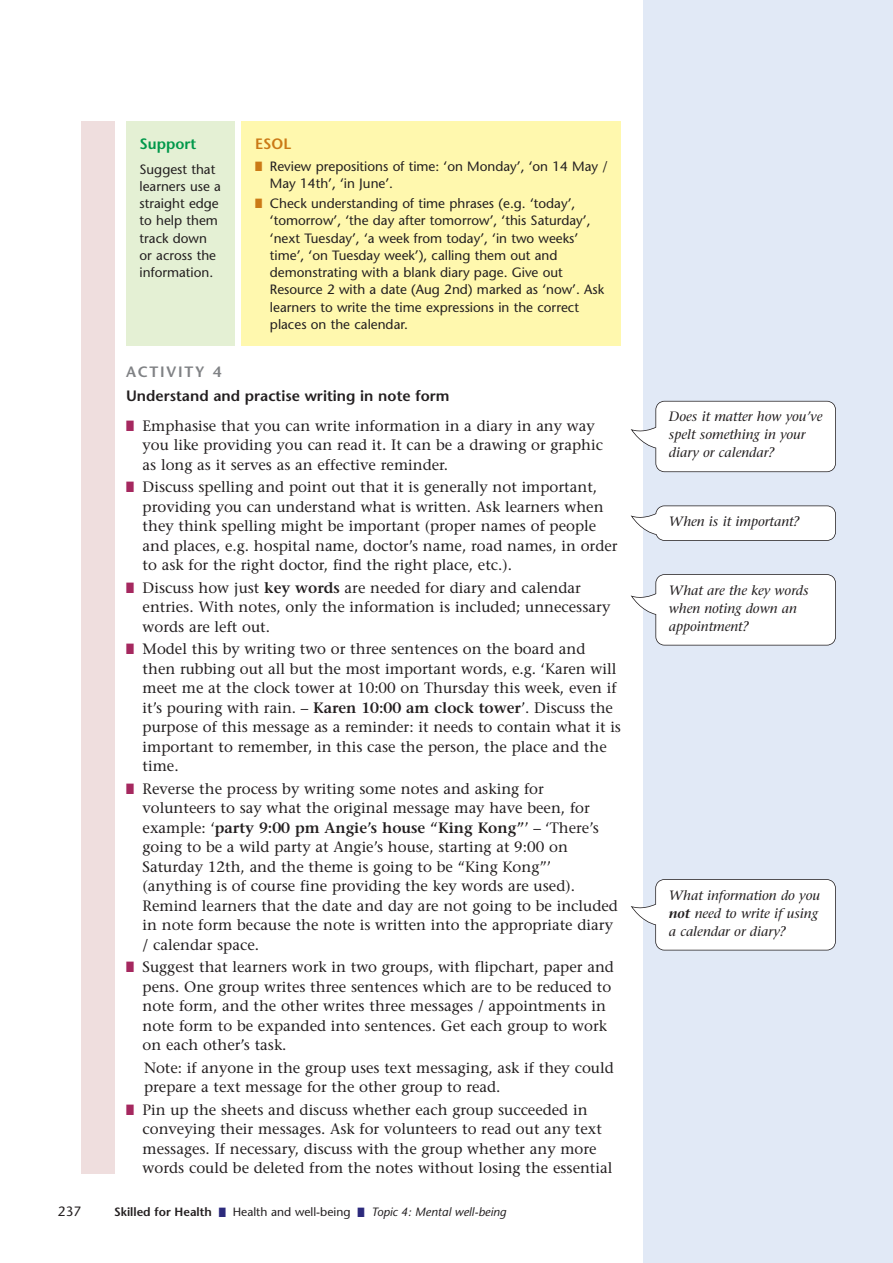
<style>
.page{position:relative;width:893px;height:1263px;background:#fff}
.page>*{position:absolute;margin:0;border:0;box-sizing:border-box;transform-origin:0 0}
.t1{font:15px/19.5px "Stone Serif";color:#231f20}
.t2{font:600 15px "Stone Sans";color:#231f20}
.t3{font:600 15px "Stone Sans";letter-spacing:.115em;color:#808285}
.t4{font:600 15px "Stone Sans";color:#00984a}
.t5{font:600 15px "Stone Sans";color:#cb7a16}
.t6{font:13.5px/17.2px "Stone Sans";color:#231f20}
.t7{font:italic 13.5px/18px "Stone Serif";color:#231f20}
.t8{font:italic 12px "Stone Sans";color:#231f20}
.s1{color:#cb7a16}
.s2{color:#a5285f}
.s3{font-weight:600}
.s4{font-weight:600;font-style:normal}
.s5{color:#2c2a7c}
.s6{font-style:normal}
</style>
<div class="page">
<div style="left:643px;top:0;width:249px;height:1263px;background:#e1e9f6"></div>
<div style="left:81px;top:122px;width:33px;height:1052px;background:#efdede"></div>
<div style="left:242px;top:122px;width:379px;height:224px;background:#fff8ae"></div>
<div style="left:126px;top:122px;width:108px;height:224px;background:#e4f0d4"></div>
<svg style="left:630px;top:401px;width:206px;height:71px;background:#f8f8f9"></svg>
<svg style="left:630px;top:506px;width:206px;height:35px;background:#f5f6f6"></svg>
<svg style="left:630px;top:574px;width:206px;height:72px;background:#f7f7f8"></svg>
<svg style="left:630px;top:879px;width:205px;height:71px;background:#f9f9fa"></svg>
<p class="t4" style="left:140px;top:137px;width:58px">Support</p>
<p class="t6" style="left:140px;top:162px;width:83px">Suggest that learners use a straight edge to help them track down or across the information.</p>
<p class="t5" style="left:255px;top:137px;width:38px">ESOL</p>
<p class="t6" style="left:270px;top:159px;width:339px;text-indent:-15px"><span class="s1">■</span> Review prepositions of time: ‘on Monday’, ‘on 14 May /<br>May 14th’, ‘in June’.</p>
<p class="t6" style="left:270px;top:196px;width:335px;text-indent:-15px"><span class="s1">■</span> Check understanding of time phrases (e.g. ‘today’, ‘tomorrow’, ‘the day after tomorrow’, ‘this Saturday’, ‘next Tuesday’, ‘a week from today’, ‘in two weeks’ time’, ‘on Tuesday week’), calling them out and demonstrating with a blank diary page. Give out Resource 2 with a date (Aug 2nd) marked as ‘now’. Ask learners to write the time expressions in the correct places on the calendar.</p>
<p class="t3" style="left:126px;top:366px;width:97px">ACTIVITY 4</p>
<p class="t2" style="left:126px;top:390px;width:325px">Understand and practise writing in note form</p>
<p class="t1" style="left:142px;top:417px;width:462px;text-indent:-16px"><span class="s2">■</span> Emphasise that you can write information in a diary in any way you like providing you can read it. It can be a drawing or graphic as long as it serves as an effective reminder.</p>
<p class="t1" style="left:142px;top:479px;width:476px;text-indent:-16px"><span class="s2">■</span> Discuss spelling and point out that it is generally not important, providing you can understand what is written. Ask learners when they think spelling might be important (proper names of people and places, e.g. hospital name, doctor’s name, road names, in order to ask for the right doctor, find the right place, etc.).</p>
<p class="t1" style="left:142px;top:579px;width:469px;text-indent:-16px"><span class="s2">■</span> Discuss how just <span class="s3">key words</span> are needed for diary and calendar entries. With notes, only the information is included; unnecessary words are left out.</p>
<p class="t1" style="left:142px;top:641px;width:480px;text-indent:-16px"><span class="s2">■</span> Model this by writing two or three sentences on the board and then rubbing out all but the most important words, e.g. ‘Karen will meet me at the clock tower at 10:00 on Thursday this week, even if it’s pouring with rain. – <span class="s3">Karen 10:00 am clock tower</span>’. Discuss the purpose of this message as a reminder: it needs to contain what it is important to remember, in this case the person, the place and the time.</p>
<p class="t1" style="left:142px;top:780px;width:477px;text-indent:-16px"><span class="s2">■</span> Reverse the process by writing some notes and asking for volunteers to say what the original message may have been, for example: ‘<span class="s3">party 9:00 pm Angie’s house “King Kong”</span>’ – ‘There’s going to be a wild party at Angie’s house, starting at 9:00 on Saturday 12th, and the theme is going to be “King Kong”’ (anything is of course fine providing the key words are used).<br>Remind learners that the date and day are not going to be included in note form because the note is written into the appropriate diary / calendar space.</p>
<p class="t1" style="left:142px;top:959px;width:473px;text-indent:-16px"><span class="s2">■</span> Suggest that learners work in two groups, with flipchart, paper and pens. One group writes three sentences which are to be reduced to note form, and the other writes three messages / appointments in note form to be expanded into sentences. Get each group to work on each other’s task.</p>
<p class="t1" style="left:144px;top:1059px;width:471px">Note: if anyone in the group uses text messaging, ask if they could prepare a text message for the other group to read.</p>
<p class="t1" style="left:142px;top:1101px;width:471px;text-indent:-16px"><span class="s2">■</span> Pin up the sheets and discuss whether each group succeeded in conveying their messages. Ask for volunteers to read out any text messages. If necessary, discuss with the group whether any more words could be deleted from the notes without losing the essential</p>
<p class="t6" style="left:58px;top:1204px;width:25px">237</p>
<p class="t8" style="left:114px;top:1207px;width:393px"><span class="s4">Skilled for Health</span> <span class="s5">■</span> <span class="s6">Health and well-being</span> <span class="s5">■</span> Topic 4: Mental well-being</p>
<p class="t7" style="left:669px;top:409px;width:155px">Does it matter how you’ve spelt something in your diary or calendar?</p>
<p class="t7" style="left:669px;top:514px;width:132px">When is it important?</p>
<p class="t7" style="left:669px;top:582px;width:141px">What are the key words when noting down an appointment?</p>
<p class="t7" style="left:668px;top:887px;width:153px">What information do you <span class="s3">not</span> need to write if using a calendar or diary?</p>
</div>
